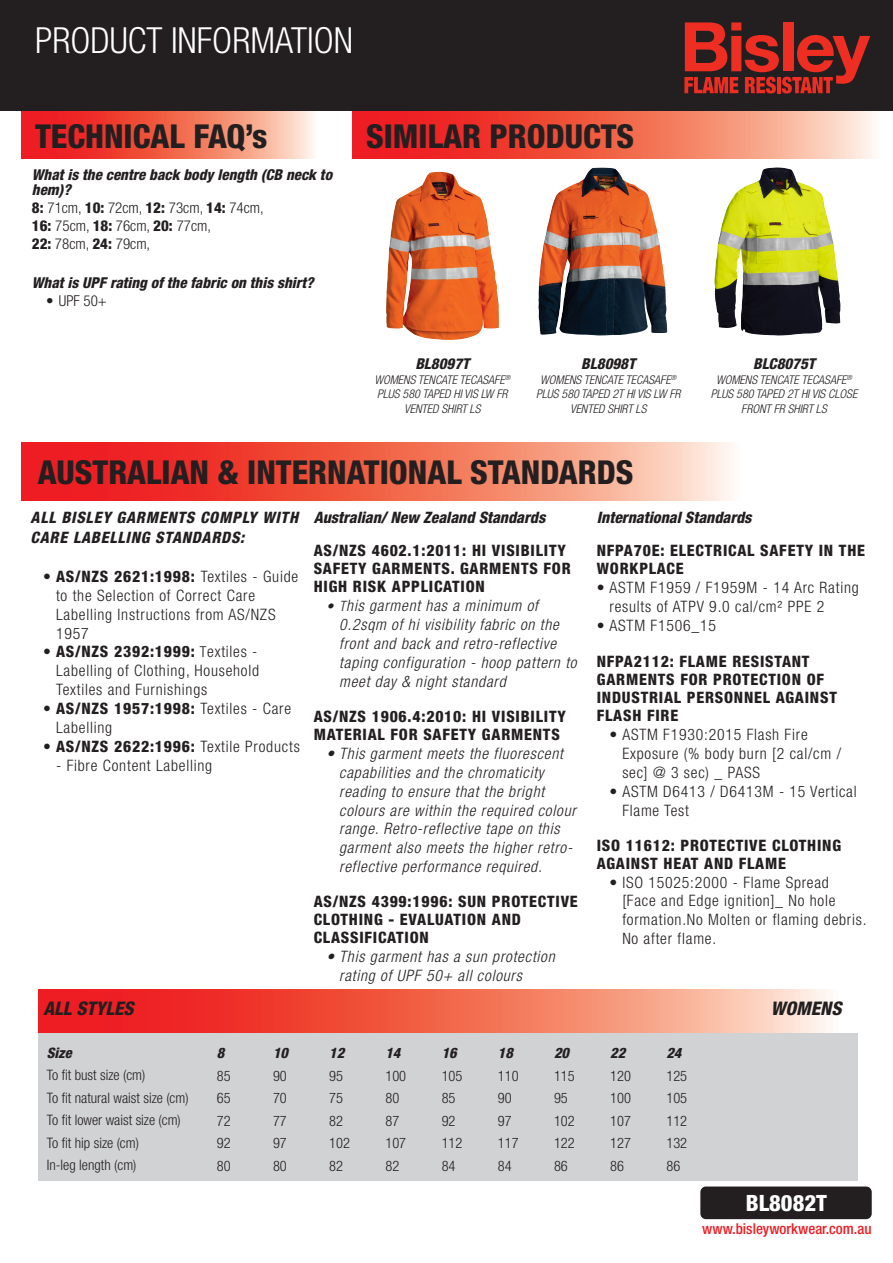
<style>
.page{position:relative;width:893px;height:1263px;background:#fff}
.page>*{position:absolute;margin:0;border:0;box-sizing:border-box;transform-origin:0 0}
.t1{font:300 condensed 36px "Helvetica Neue";color:#fff}
.t2{font:800 condensed 33px "Helvetica Neue";color:#231f20}
.t3{font:800 condensed 22.5px "Helvetica Neue";color:#fff}
.t4{font:italic 800 condensed 18.75px "Helvetica Neue";color:#231f20}
.t5{font:300 condensed 15.75px/18.9px "Helvetica Neue";letter-spacing:.05em;color:#231f20}
.t6{font:italic 300 condensed 15.75px/18.9px "Helvetica Neue";letter-spacing:.05em;color:#231f20}
.t7{font:800 condensed 15.75px/18px "Helvetica Neue";letter-spacing:.05em;color:#231f20}
.t8{font:italic 800 condensed 15.75px "Helvetica Neue";color:#231f20}
.t9{font:italic 800 condensed 15.75px/19.8px "Helvetica Neue";letter-spacing:.05em;color:#231f20}
.t10{font:italic 800 condensed 15px/15px "Helvetica Neue";color:#231f20}
.t11{font:300 condensed 15px "Helvetica Neue";color:#231f20}
.t12{font:500 condensed 15px "Helvetica Neue";color:#ee1d23}
.t13{font:300 condensed 14.4px/22.5px "Helvetica Neue";color:#231f20}
.t14{font:italic 800 condensed 14.4px "Helvetica Neue";color:#231f20}
.t15{font:italic 300 condensed 12px/14.4px "Helvetica Neue";color:#231f20;text-align:center}
.s1{font-weight:800}
.s2{font-size:15px}
.s3{font-weight:300}
.s4{font-size:14.25px}
.s5{font-weight:800;font-style:italic}
</style>
<div class="page">
<svg style="left:21px;top:443px;width:711px;height:57px;background:#f36b5b"></svg>
<svg style="left:21px;top:110px;width:331px;height:48px;background:#ef7a6c"></svg>
<svg style="left:352px;top:110px;width:541px;height:49px;background:#ef7060"></svg>
<div style="left:0;top:0;width:893px;height:110px;background:#231f20"></div>
<div style="left:700px;top:1186px;width:172px;height:33px;background:#231f20;border-radius:6px"></div>
<svg style="left:684px;top:22px;width:186px;height:71px"></svg>
<div style="left:38px;top:1032px;width:820px;height:149px;background:#d1d2d4"></div>
<svg style="left:38px;top:990px;width:791px;height:42px;background:#f36d5b"></svg>
<img style="left:538px;top:168px;width:129px;height:167px">
<img style="left:714px;top:167px;width:62px;height:166px">
<img style="left:386px;top:172px;width:113px;height:168px">
<p class="t1" style="left:35px;top:19px;width:319px">PRODUCT INFORMATION</p>
<p class="t2" style="left:35px;top:115px;width:234px">TECHNICAL FAQ’s</p>
<p class="t2" style="left:366px;top:116px;width:270px">SIMILAR PRODUCTS</p>
<p class="t10" style="left:32px;top:167px;width:302px">What is the centre back body length (CB neck to hem)?</p>
<p class="t11" style="left:32px;top:199px;width:233px"><span class="s1">8:</span> 71cm, <span class="s1">10:</span> 72cm, <span class="s1">12:</span> 73cm, <span class="s1">14:</span> 74cm,</p>
<p class="t11" style="left:32px;top:217px;width:181px"><span class="s1">16:</span> 75cm, <span class="s1">18:</span> 76cm, <span class="s1">20:</span> 77cm,</p>
<p class="t11" style="left:32px;top:235px;width:120px"><span class="s1">22:</span> 78cm, <span class="s1">24:</span> 79cm,</p>
<p class="t10" style="left:32px;top:275px;width:283px">What is UPF rating of the fabric on this shirt?</p>
<p class="t11" style="left:46px;top:292px;width:62px">• UPF 50+</p>
<p class="t10" style="left:415px;top:356px;width:55px">BL8097T</p>
<p class="t15" style="left:374px;top:372px;width:137px">WOMENS TENCATE TECASAFE<sup>®<br></sup>PLUS 580 TAPED HI VIS LW FR<br>VENTED SHIRT LS</p>
<p class="t10" style="left:581px;top:356px;width:55px">BL8098T</p>
<p class="t15" style="left:536px;top:372px;width:146px">WOMENS TENCATE TECASAFE<sup>®<br></sup>PLUS 580 TAPED 2T HI VIS LW FR<br>VENTED SHIRT LS</p>
<p class="t2" style="left:38px;top:452px;width:597px">AUSTRALIAN &amp; INTERNATIONAL STANDARDS</p>
<p class="t10" style="left:753px;top:356px;width:64px">BLC8075T</p>
<p class="t15" style="left:711px;top:372px;width:148px">WOMENS TENCATE TECASAFE<sup>®<br></sup>PLUS 580 TAPED 2T HI VIS CLOSE<br>FRONT FR SHIRT LS</p>
<p class="t9" style="left:31px;top:508px;width:269px">ALL BISLEY GARMENTS COMPLY WITH<br>CARE LABELLING STANDARDS:</p>
<p class="t5" style="left:56px;top:567px;width:244px;text-indent:-13px"><span class="s1">• AS/NZS 2621:1998:</span> Textiles - Guide to the Selection of Correct Care<br>Labelling Instructions from AS/NZS<br>1957</p>
<p class="t5" style="left:56px;top:642px;width:205px;text-align:justify;text-indent:-13px"><span class="s1">• AS/NZS 2392:1999:</span> <span class="s2">T</span>extiles - Labelling of Clothing, Household Textiles and Furnishings</p>
<p class="t5" style="left:56px;top:699px;width:237px;text-indent:-13px"><span class="s1">• AS/NZS 1957:1998:</span> Textiles - Care<br>Labelling</p>
<p class="t7" style="left:43px;top:737px;width:258px">• AS/NZS 2622:1996: <span class="s3">Textile Products</span></p>
<p class="t5" style="left:56px;top:756px;width:158px">- Fibre Content Labelling</p>
<p class="t8" style="left:314px;top:508px;width:233px">Australian/ New Zealand Standards</p>
<p class="t7" style="left:314px;top:541px;width:259px">AS/NZS 4602.1:2011: HI VISIBILITY<br>SAFETY GARMENTS. GARMENTS FOR<br>HIGH RISK APPLICATION</p>
<p class="t6" style="left:339px;top:596px;width:239px;text-indent:-13px"><span class="s4">• T</span>his garment has a minimum of 0.2sqm of hi visibility fabric on the front and back and retro-reflective taping configuration - hoop pattern to meet day &amp; night standard</p>
<p class="t7" style="left:314px;top:707px;width:254px">AS/NZS 1906.4:2010: HI VISIBILITY<br>MATERIAL FOR SAFETY GARMENTS</p>
<p class="t6" style="left:339px;top:744px;width:238px;text-indent:-13px">• This garment meets the fluorescent capabilities and the chromaticity reading to ensure that the bright colours are within the required colour range. Retro-reflective tape on this garment also meets the higher retro&shy;reflective performance required.</p>
<p class="t7" style="left:314px;top:892px;width:266px">AS/NZS 4399:1996: SUN PROTECTIVE<br>CLOTHING - EVALUATION AND<br>CLASSIFICATION</p>
<p class="t6" style="left:339px;top:947px;width:217px;text-indent:-13px">• This garment has a sun protection rating of UPF 50+ all colours</p>
<p class="t8" style="left:597px;top:508px;width:156px">International Standards</p>
<p class="t7" style="left:597px;top:541px;width:270px">NFPA70E: ELECTRICAL SAFETY IN THE<br>WORKPLACE</p>
<p class="t5" style="left:610px;top:578px;width:251px;text-indent:-13px">• ASTM F1959 / F1959M - 14 Arc Rating results of ATPV 9.0 cal/cm² PPE 2</p>
<p class="t5" style="left:597px;top:616px;width:121px">• ASTM F1506_15</p>
<p class="t7" style="left:597px;top:652px;width:242px">NFPA2112: FLAME RESISTANT<br>GARMENTS FOR PROTECTION OF<br>INDUSTRIAL PERSONNEL AGAINST<br>FLASH FIRE</p>
<p class="t5" style="left:622px;top:725px;width:220px;text-indent:-13px">• ASTM F1930:2015 Flash Fire<br>Exposure (% body burn [2 cal/cm / sec] @ 3 sec) _ PASS</p>
<p class="t5" style="left:622px;top:781px;width:236px;text-indent:-13px">• ASTM D6413 / D6413M - 15 Vertical<br>Flame Test</p>
<p class="t7" style="left:597px;top:836px;width:246px">ISO 11612: PROTECTIVE CLOTHING<br>AGAINST HEAT AND FLAME</p>
<p class="t5" style="left:622px;top:872px;width:246px;text-indent:-13px">• ISO 15025:2000 - Flame Spread<br>[Face and Edge ignition]_ No hole formation.No Molten or flaming debris.<br>No after flame.</p>
<p class="t4" style="left:43px;top:997px;width:92px">ALL STYLES</p>
<p class="t4" style="left:771px;top:997px;width:72px">WOMENS</p>
<p class="t14" style="left:47px;top:1044px;width:27px">Size</p>
<p class="t13" style="left:47px;top:1064px;width:100px">To fit bust size (cm)</p>
<p class="t13" style="left:47px;top:1086px;width:143px">To fit natural waist size (cm)</p>
<p class="t13" style="left:47px;top:1109px;width:136px">To fit lower waist size (cm)</p>
<p class="t13" style="left:47px;top:1131px;width:94px">To fit hip size (cm)</p>
<p class="t13" style="left:47px;top:1154px;width:91px">In-leg length (cm)</p>
<p class="t13" style="left:217px;top:1042px;width:15px"><span class="s5">8<br></span>85<br>65<br>72<br>92</p>
<p class="t13" style="left:217px;top:1154px;width:15px">80</p>
<p class="t13" style="left:273px;top:1042px;width:17px;text-align:justify"><span class="s5">10<br></span>90<br>70<br>77</p>
<p class="t13" style="left:273px;top:1132px;width:15px">97<br>80</p>
<p class="t13" style="left:329px;top:1042px;width:22px"><span class="s5">12<br></span>95<br>75<br>82<br>102<br>82</p>
<p class="t13" style="left:385px;top:1042px;width:22px"><span class="s5">14<br></span>100<br>80<br>87<br>107<br>82</p>
<p class="t13" style="left:442px;top:1042px;width:22px"><span class="s5">16<br></span>105<br>85<br>92<br>112<br>84</p>
<p class="t13" style="left:498px;top:1042px;width:22px"><span class="s5">18<br></span>110<br>90<br>97<br>117<br>84</p>
<p class="t13" style="left:554px;top:1042px;width:22px"><span class="s5">20<br></span>115<br>95<br>102<br>122<br>86</p>
<p class="t13" style="left:610px;top:1042px;width:22px"><span class="s5">22<br></span>120<br>100<br>107<br>127<br>86</p>
<p class="t13" style="left:666px;top:1042px;width:22px"><span class="s5">24<br></span>125<br>105<br>112<br>132</p>
<p class="t13" style="left:666px;top:1154px;width:15px">86</p>
<p class="t3" style="left:746px;top:1189px;width:82px">BL8082T</p>
<p class="t12" style="left:702px;top:1219px;width:171px">www.bisleyworkwear.com.au</p>
</div>
